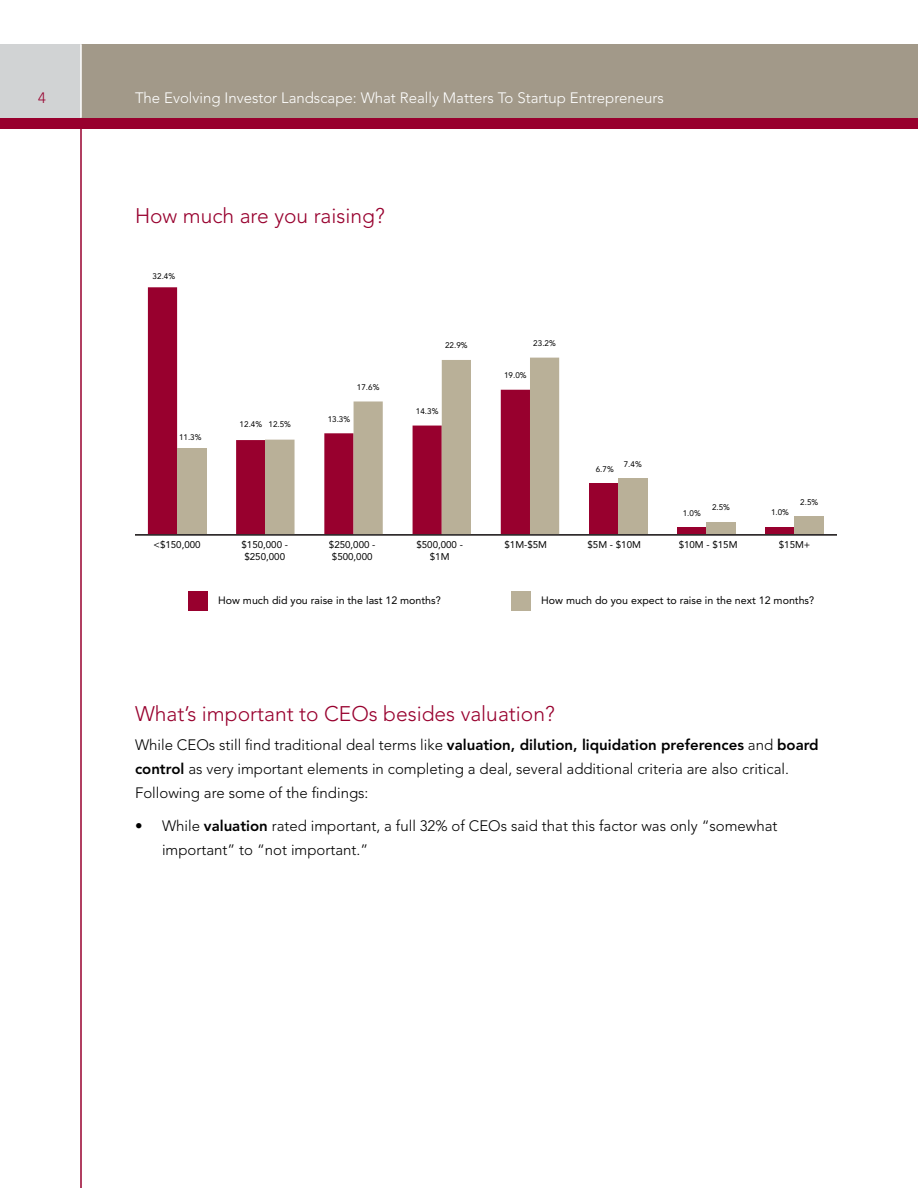
<style>
.page{position:relative;width:918px;height:1188px;background:#fff}
.page>*{position:absolute;margin:0;border:0;box-sizing:border-box;transform-origin:0 0}
.t1{font:300 21px "Avenir LT Std";color:#98002e}
.t2{font:300 15px/24px "Avenir LT Std";color:#000}
.t3{font:300 15px "Avenir LT Std";color:#fff}
.t4{font:300 15px "Avenir LT Std";color:#98002e}
.t5{font:10.65px "Avenir LT Std";color:#000}
.t6{font:9.75px/11.7px "Avenir LT Std";color:#000;text-align:center}
.t7{font:8.1px "Avenir LT Std";color:#000}
.s1{font-weight:800}
</style>
<div class="page">
<div style="left:0;top:107px;width:918px;height:22px;background:#98002e"></div>
<div style="left:81px;top:44px;width:837px;height:74px;background:#a29989"></div>
<div style="left:0;top:44px;width:81px;height:74px;background:#d1d3d4"></div>
<hr style="left:80px;top:44px;width:2px;height:74px;background:#fff">
<hr style="left:80px;top:126px;width:2px;height:1062px;background:#98002e">
<hr style="left:135px;top:534px;width:702px;height:2px;background:#231f20">
<div style="left:148px;top:287px;width:29px;height:247px;background:#98002e"></div>
<div style="left:177px;top:448px;width:29px;height:86px;background:#b9b098"></div>
<div style="left:236px;top:440px;width:29px;height:94px;background:#98002e"></div>
<div style="left:265px;top:440px;width:30px;height:94px;background:#b9b098"></div>
<svg style="left:324px;top:401px;width:59px;height:133px;background:#b6797e"></svg>
<svg style="left:413px;top:360px;width:58px;height:174px"></svg>
<svg style="left:501px;top:358px;width:58px;height:176px;background:#b16c74"></svg>
<div style="left:589px;top:484px;width:29px;height:50px;background:#98002e"></div>
<div style="left:618px;top:479px;width:29px;height:55px;background:#b9b098"></div>
<div style="left:677px;top:527px;width:29px;height:7px;background:#98002e"></div>
<div style="left:706px;top:522px;width:30px;height:12px;background:#b9b098"></div>
<div style="left:765px;top:527px;width:30px;height:7px;background:#98002e"></div>
<div style="left:795px;top:516px;width:29px;height:18px;background:#b9b098"></div>
<div style="left:188px;top:592px;width:20px;height:19px;background:#98002e"></div>
<div style="left:511px;top:592px;width:20px;height:19px;background:#b9b098"></div>
<p class="t4" style="left:38px;top:89px;width:9px">4</p>
<p class="t3" style="left:135px;top:89px;width:530px">The Evolving Investor Landscape: What Really Matters To Startup Entrepreneurs</p>
<h1 class="t1" style="left:135px;top:203px;width:251px">How much are you raising?</h1>
<p class="t7" style="left:153px;top:271px;width:24px">32.4%</p>
<p class="t7" style="left:179px;top:432px;width:24px">11.3%</p>
<p class="t7" style="left:240px;top:420px;width:53px">12.4% 12.5%</p>
<p class="t7" style="left:357px;top:382px;width:24px">17.6%</p>
<p class="t7" style="left:328px;top:414px;width:24px">13.3%</p>
<p class="t7" style="left:445px;top:341px;width:24px">22.9%</p>
<p class="t7" style="left:416px;top:406px;width:24px">14.3%</p>
<p class="t7" style="left:533px;top:338px;width:24px">23.2%</p>
<p class="t7" style="left:504px;top:370px;width:24px">19.0%</p>
<p class="t7" style="left:596px;top:465px;width:20px">6.7%</p>
<p class="t7" style="left:624px;top:459px;width:20px">7.4%</p>
<p class="t7" style="left:683px;top:508px;width:20px">1.0%</p>
<p class="t7" style="left:712px;top:503px;width:20px">2.5%</p>
<p class="t7" style="left:771px;top:508px;width:20px">1.0%</p>
<p class="t7" style="left:800px;top:497px;width:20px">2.5%</p>
<p class="t6" style="left:154px;top:539px;width:49px">&lt;$150,000</p>
<p class="t6" style="left:416px;top:539px;width:48px">$500,000 -</p>
<p class="t6" style="left:505px;top:539px;width:44px">$1M-$5M</p>
<p class="t6" style="left:588px;top:539px;width:55px">$5M - $10M</p>
<p class="t6" style="left:679px;top:539px;width:60px">$10M - $15M</p>
<p class="t6" style="left:779px;top:539px;width:33px">$15M+</p>
<p class="t6" style="left:430px;top:551px;width:21px">$1M</p>
<p class="t6" style="left:242px;top:539px;width:48px">$150,000 - $250,000</p>
<p class="t6" style="left:329px;top:539px;width:48px">$250,000 - $500,000</p>
<p class="t5" style="left:218px;top:594px;width:224px">How much did you raise in the last 12 months?</p>
<p class="t5" style="left:541px;top:594px;width:275px">How much do you expect to raise in the next 12 months?</p>
<h1 class="t1" style="left:135px;top:702px;width:421px">What’s important to CEOs besides valuation?</h1>
<p class="t2" style="left:135px;top:733px;width:685px">While CEOs still find traditional deal terms like <span class="s1">valuation, dilution, liquidation preferences</span> and <span class="s1">board control</span> as very important elements in completing a deal, several additional criteria are also critical.<br>Following are some of the findings:</p>
<p class="t2" style="left:162px;top:814px;width:617px;text-indent:-27px">• While <span class="s1">valuation</span> rated important, a full 32% of CEOs said that this factor was only “somewhat important” to “not important.”</p>
</div>
